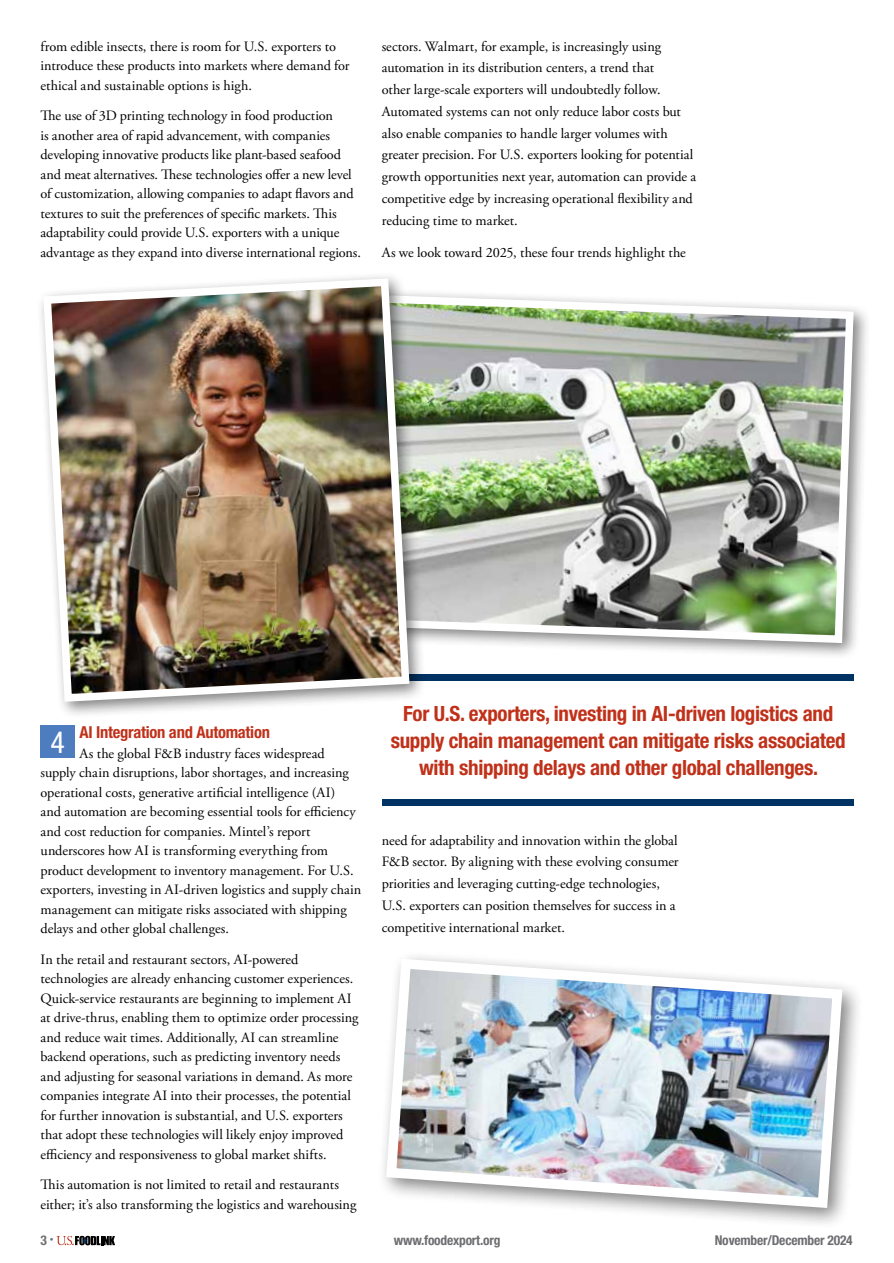
<style>
.page{position:relative;width:894px;height:1263px;background:#fff}
.page>*{position:absolute;margin:0;border:0;box-sizing:border-box;transform-origin:0 0}
.t1{font:condensed 30.15px "Helvetica Neue LT Std";color:#fff}
.t2{font:700 condensed 21px/27px "Helvetica Neue LT Std";letter-spacing:-.015em;color:#c0311a;text-align:center}
.t3{font:700 condensed 16.5px "Helvetica Neue LT Std";letter-spacing:-.015em;color:#c0311a}
.t4{font:14.25px/19.5px "Adobe Garamond Pro";color:#000}
.t5{font:700 condensed 13.5px "Helvetica Neue LT Std";letter-spacing:-.015em;color:#6d6e71}
</style>
<div class="page">
<div style="left:40px;top:725px;width:35px;height:33px;background:#4d7dbf"></div>
<svg style="left:56px;top:1235px;width:59px;height:10px"></svg>
<div style="left:354px;top:288px;width:516px;height:372px;background:#000;opacity:.5"></div>
<img style="left:426px;top:291px;width:431px;height:356px">
<div style="left:381px;top:674px;width:472px;height:7px;background:#003263"></div>
<div style="left:381px;top:799px;width:472px;height:7px;background:#003263"></div>
<div style="left:376px;top:949px;width:488px;height:280px;background:#000;opacity:.5"></div>
<img style="left:381px;top:953px;width:466px;height:260px">
<div style="left:36px;top:271px;width:390px;height:448px;background:#000;opacity:.5"></div>
<img style="left:39px;top:274px;width:374px;height:431px">
<p class="t4" style="left:40px;top:37px;width:310px">from edible insects, there is room for U.S. exporters to introduce these products into markets where demand for ethical and sustainable options is high.</p>
<p class="t4" style="left:40px;top:106px;width:322px">The use of 3D printing technology in food production<br>is another area of rapid advancement, with companies developing innovative products like plant-based seafood and meat alternatives. These technologies offer a new level of customization, allowing companies to adapt flavors and textures to suit the preferences of specific markets. This adaptability could provide U.S. exporters with a unique advantage as they expand into diverse international regions.</p>
<p class="t4" style="left:381px;top:36px;width:316px;line-height:21.8px">sectors. Walmart, for example, is increasingly using automation in its distribution centers, a trend that<br>other large-scale exporters will undoubtedly follow.<br>Automated systems can not only reduce labor costs but also enable companies to handle larger volumes with greater precision. For U.S. exporters looking for potential growth opportunities next year, automation can provide a competitive edge by increasing operational flexibility and reducing time to market.</p>
<p class="t4" style="left:381px;top:243px;width:305px">As we look toward 2025, these four trends highlight the</p>
<h1 class="t1" style="left:50px;top:724px;width:16px">4</h1>
<p class="t3" style="left:79px;top:722px;width:192px">AI Integration and Automation</p>
<p class="t4" style="left:41px;top:744px;width:322px;text-indent:39px">As the global F&amp;B industry faces widespread supply chain disruptions, labor shortages, and increasing operational costs, generative artificial intelligence (AI)<br>and automation are becoming essential tools for efficiency and cost reduction for companies. Mintel’s report underscores how AI is transforming everything from product development to inventory management. For U.S. exporters, investing in AI-driven logistics and supply chain management can mitigate risks associated with shipping delays and other global challenges.</p>
<p class="t4" style="left:41px;top:950px;width:319px">In the retail and restaurant sectors, AI-powered technologies are already enhancing customer experiences.<br>Quick-service restaurants are beginning to implement AI at drive-thrus, enabling them to optimize order processing and reduce wait times. Additionally, AI can streamline backend operations, such as predicting inventory needs and adjusting for seasonal variations in demand. As more companies integrate AI into their processes, the potential for further innovation is substantial, and U.S. exporters that adopt these technologies will likely enjoy improved efficiency and responsiveness to global market shifts.</p>
<p class="t4" style="left:41px;top:1175px;width:317px">This automation is not limited to retail and restaurants either; it’s also transforming the logistics and warehousing</p>
<h2 class="t2" style="left:390px;top:700px;width:456px">For U.S. exporters, investing in AI-driven logistics and supply chain management can mitigate risks associated with shipping delays and other global challenges.</h2>
<p class="t4" style="left:381px;top:829px;width:298px;line-height:21.8px">need for adaptability and innovation within the global F&amp;B sector. By aligning with these evolving consumer priorities and leveraging cutting-edge technologies, U.S. exporters can position themselves for success in a competitive international market.</p>
<p class="t5" style="left:40px;top:1232px;width:15px">3 <sup>•</sup></p>
<p class="t5" style="left:393px;top:1232px;width:108px">www.foodexport.org</p>
<p class="t5" style="left:714px;top:1232px;width:139px">November/December 2024</p>
</div>
